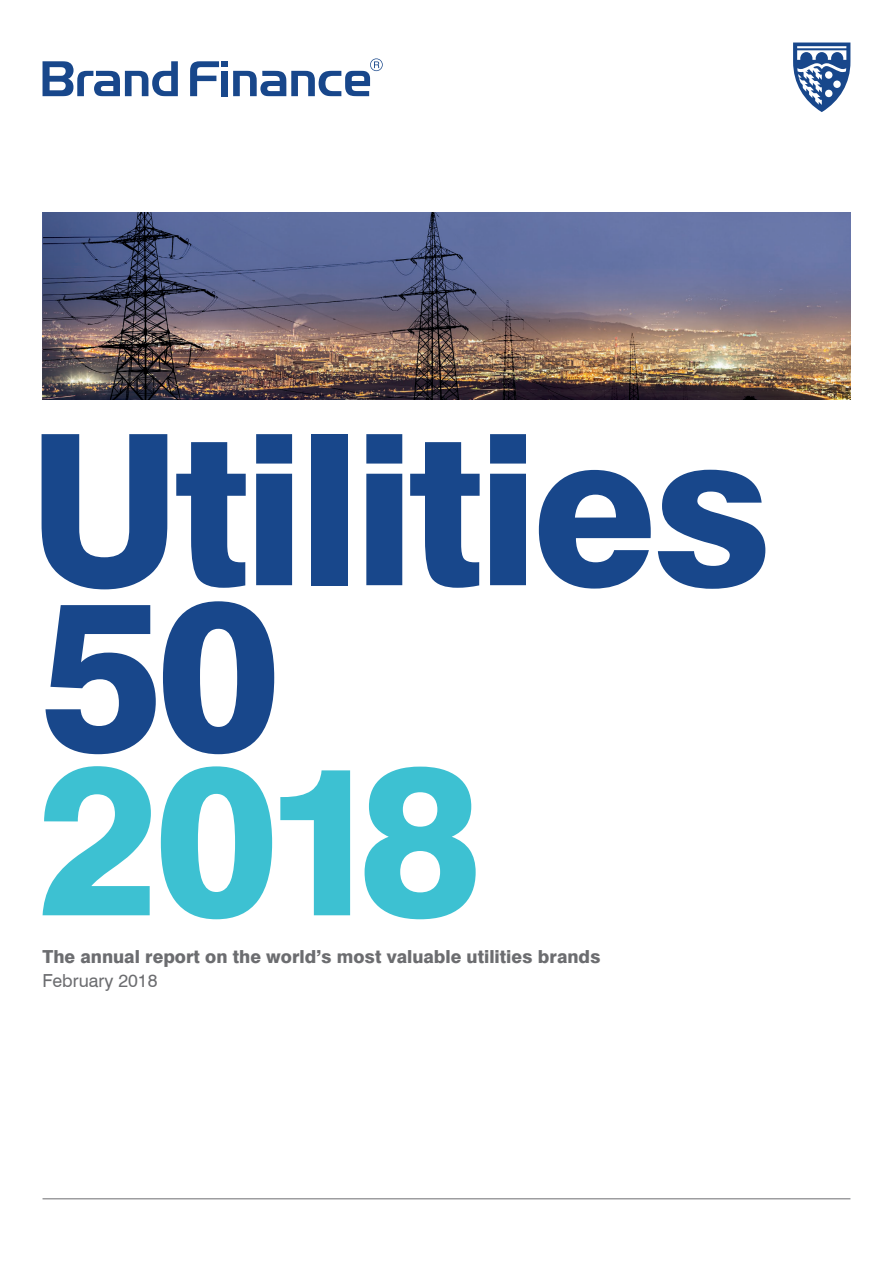
<style>
.page{position:relative;width:893px;height:1263px;background:#fff}
.page>*{position:absolute;margin:0;border:0;box-sizing:border-box;transform-origin:0 0}
.t1{font:800 210px/165px "Swiss 721 BT";letter-spacing:-.03em;color:#18478b}
.t2{font:800 210px "Swiss 721 BT";color:#3dc1d2}
.t3{font:800 18px "Swiss 721 BT";color:#6c6d70}
.t4{font:18px "Swiss 721 BT";color:#6c6d70}
</style>
<div class="page">
<img style="left:43px;top:213px;width:807px;height:187px">
<hr style="left:43px;top:1198px;width:807px;height:1px;background:#6c6d70">
<svg style="left:43px;top:61px;width:135px;height:35px"></svg>
<svg style="left:190px;top:58px;width:193px;height:38px"></svg>
<svg style="left:793px;top:43px;width:57px;height:69px"></svg>
<h1 class="t1" style="left:28px;top:426px;width:746px">Utilities<br>50</h1>
<h1 class="t2" style="left:37px;top:713px;width:446px">2018</h1>
<p class="t3" style="left:43px;top:946px;width:559px">The annual report on the world’s most valuable utilities brands</p>
<p class="t4" style="left:43px;top:970px;width:117px">February 2018</p>
</div>
